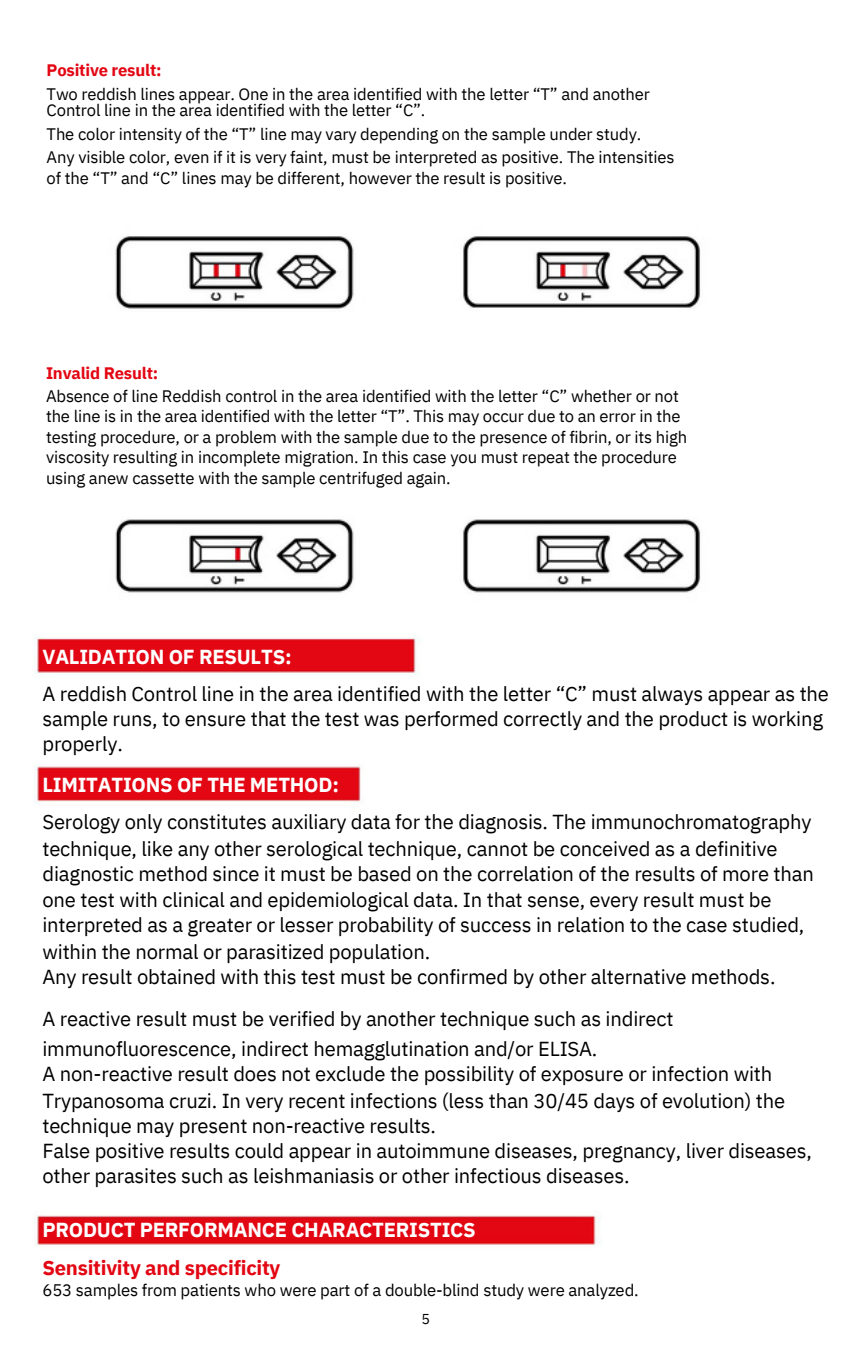
<style>
.page{position:relative;width:849px;height:1359px;background:#fff}
.page>*{position:absolute;margin:0;border:0;box-sizing:border-box;transform-origin:0 0}
.t1{font:20.1px/25.5px "IBM Plex Sans";letter-spacing:-.01em;color:#000}
.t2{font:700 20.1px/37.5px "IBM Plex Sans";letter-spacing:-.01em;color:#fff}
.t3{font:16.8px "IBM Plex Sans";letter-spacing:-.01em;color:#000}
.t4{font:16.5px "IBM Plex Sans";letter-spacing:-.01em;color:#000}
.t5{font:700 16.5px "IBM Plex Sans";letter-spacing:-.01em;color:#e30613}
.t6{font:14.4px "IBM Plex Sans";color:#000}
.s1{font-weight:700;color:#fff}
.s2{color:#e30613}
</style>
<div class="page">
<img style="left:34px;top:236px;width:667px;height:1010px">
<p class="t5" style="left:47px;top:59px;width:116px">Positive result:</p>
<p class="t4" style="left:47px;top:83px;width:604px">Two reddish lines appear. One in the area identified with the letter “T” and another</p>
<p class="t4" style="left:47px;top:99px;width:380px">Control line in the area identified with the letter “C”.</p>
<p class="t4" style="left:47px;top:123px;width:596px">The color intensity of the “T” line may vary depending on the sample under study.</p>
<p class="t4" style="left:47px;top:147px;width:629px">Any visible color, even if it is very faint, must be interpreted as positive. The intensities</p>
<p class="t4" style="left:47px;top:167px;width:521px">of the “T” and “C” lines may be different, however the result is positive.</p>
<p class="t5" style="left:46px;top:362px;width:114px">Invalid Result:</p>
<p class="t4" style="left:46px;top:385px;width:634px">Absence of line Reddish control in the area identified with the letter “C” whether or not</p>
<p class="t4" style="left:46px;top:405px;width:636px">the line is in the area identified with the letter “T”. This may occur due to an error in the</p>
<p class="t4" style="left:46px;top:426px;width:642px">testing procedure, or a problem with the sample due to the presence of fibrin, or its high</p>
<p class="t4" style="left:46px;top:446px;width:632px">viscosity resulting in incomplete migration. In this case you must repeat the procedure</p>
<h1 class="t4" style="left:46px;top:467px;width:406px">using anew cassette with the sample centrifuged again.</h1>
<p class="t1" style="left:42px;top:637px;width:787px;line-height:37.5px"><span class="s1">VALIDATION OF RESULTS:<br></span>A reddish Control line in the area identified with the letter “C” must always appear as the</p>
<p class="t1" style="left:42px;top:706px;width:781px">sample runs, to ensure that the test was performed correctly and the product is working properly.</p>
<p class="t1" style="left:42px;top:765px;width:770px;line-height:37.5px"><span class="s1">LIMITATIONS OF THE METHOD:<br></span>Serology only constitutes auxiliary data for the diagnosis. The immunochromatography</p>
<p class="t1" style="left:42px;top:835px;width:772px">technique, like any other serological technique, cannot be conceived as a definitive diagnostic method since it must be based on the correlation of the results of more than one test with clinical and epidemiological data. In that sense, every result must be interpreted as a greater or lesser probability of success in relation to the case studied, within the normal or parasitized population.<br>Any result obtained with this test must be confirmed by other alternative methods.</p>
<p class="t1" style="left:42px;top:1003px;width:632px;line-height:30.6px">A reactive result must be verified by another technique such as indirect immunofluorescence, indirect hemagglutination and/or ELISA.</p>
<p class="t1" style="left:42px;top:1061px;width:731px">A non-reactive result does not exclude the possibility of exposure or infection with</p>
<p class="t1" style="left:42px;top:1088px;width:770px">Trypanosoma cruzi. In very recent infections (less than 30/45 days of evolution) the technique may present non-reactive results.<br>False positive results could appear in autoimmune diseases, pregnancy, liver diseases, other parasites such as leishmaniasis or other infectious diseases.</p>
<p class="t2" style="left:42px;top:1211px;width:434px">PRODUCT PERFORMANCE CHARACTERISTICS<br><span class="s2">Sensitivity and specificity</span></p>
<p class="t3" style="left:42px;top:1279px;width:597px">653 samples from patients who were part of a double-blind study were analyzed.</p>
<p class="t6" style="left:421px;top:1309px;width:10px">5</p>
</div>
